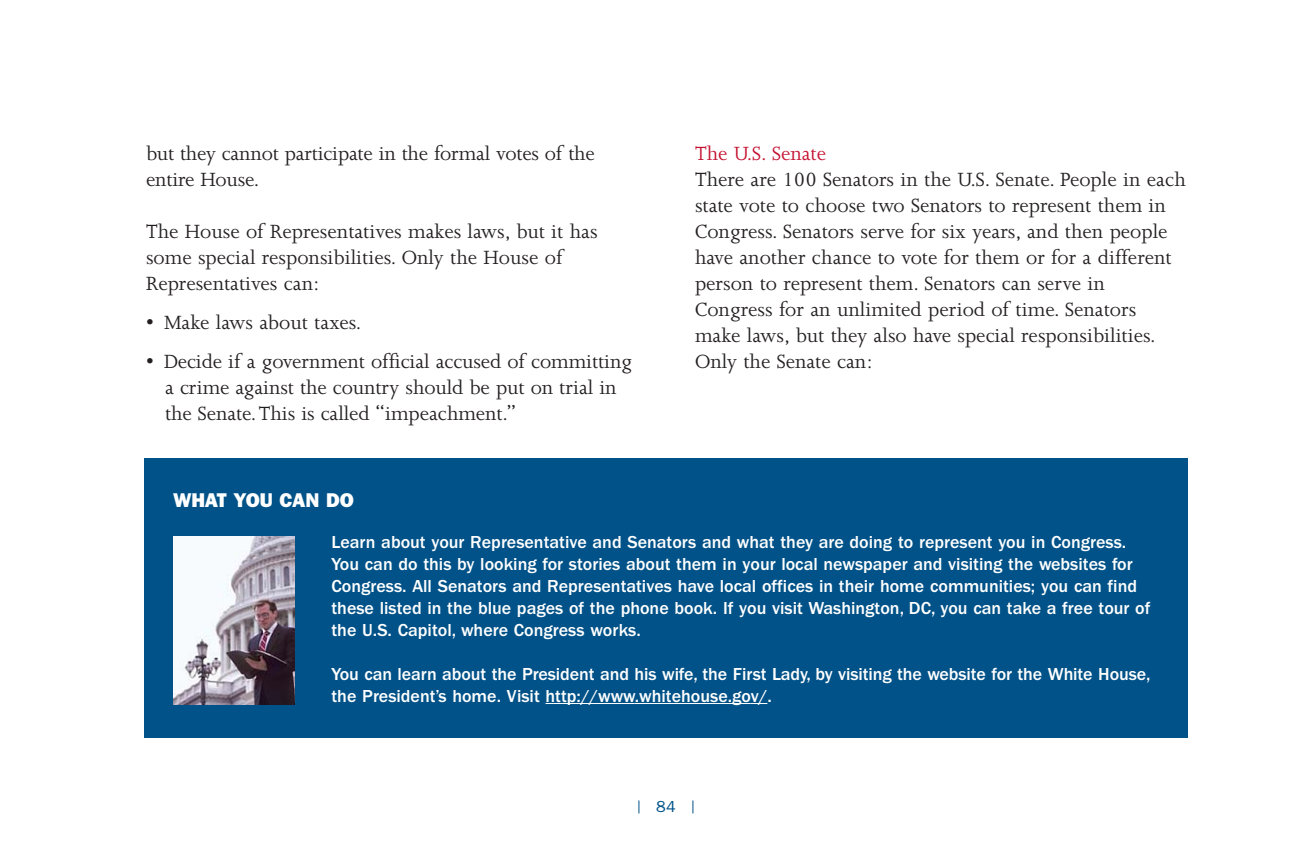
<style>
.page{position:relative;width:1296px;height:864px;background:#fff}
.page>*{position:absolute;margin:0;border:0;box-sizing:border-box;transform-origin:0 0}
.t1{font:22px/26px "Joanna";color:#231f20}
.t2{font:22px "Joanna";color:#c41130}
.t3{font:800 20px "Franklin Gothic";color:#fff}
.t4{font:500 18px/22px "Franklin Gothic";color:#fff}
.t5{font:16px "Franklin Gothic";color:#005288}
</style>
<div class="page">
<svg style="left:638px;top:800px;width:1px;height:13px"></svg>
<svg style="left:692px;top:800px;width:1px;height:13px"></svg>
<div style="left:144px;top:458px;width:1044px;height:280px;background:#005288"></div>
<hr style="left:546px;top:703px;width:89px;height:1px;background:#fff">
<hr style="left:635px;top:703px;width:116px;height:1px;background:#fff">
<svg style="left:751px;top:703px;width:16px;height:1px"></svg>
<img style="left:173px;top:536px;width:121px;height:168px">
<p class="t1" style="left:146px;top:143px;width:450px">but they cannot participate in the formal votes of the entire House.</p>
<p class="t1" style="left:146px;top:221px;width:453px">The House of Representatives makes laws, but it has some special responsibilities. Only the House of<br>Representatives can:</p>
<p class="t1" style="left:146px;top:312px;width:217px">• Make laws about taxes.</p>
<p class="t1" style="left:165px;top:351px;width:469px;text-indent:-19px">• Decide if a government official accused of committing a crime against the country should be put on trial in the Senate.This is called “impeachment.”</p>
<p class="t3" style="left:173px;top:494px;width:182px">WHAT YOU CAN DO</p>
<p class="t2" style="left:695px;top:146px;width:133px">The U.S. Senate</p>
<p class="t1" style="left:695px;top:169px;width:492px">There are 100 Senators in the U.S. Senate. People in each state vote to choose two Senators to represent them in Congress. Senators serve for six years, and then people have another chance to vote for them or for a different person to represent them. Senators can serve in Congress for an unlimited period of time. Senators make laws, but they also have special responsibilities.<br>Only the Senate can:</p>
<p class="t4" style="left:332px;top:532px;width:820px">Learn about your Representative and Senators and what they are doing to represent you in Congress.<br>You can do this by looking for stories about them in your local newspaper and visiting the websites for Congress. All Senators and Representatives have local offices in their home communities; you can find these listed in the blue pages of the phone book. If you visit Washington, DC, you can take a free tour of the U.S. Capitol, where Congress works.</p>
<p class="t4" style="left:332px;top:664px;width:821px">You can learn about the President and his wife, the First Lady, by visiting the website for the White House, the President’s home. Visit http://www.whitehouse.gov/.</p>
<p class="t5" style="left:656px;top:801px;width:21px">84</p>
</div>
